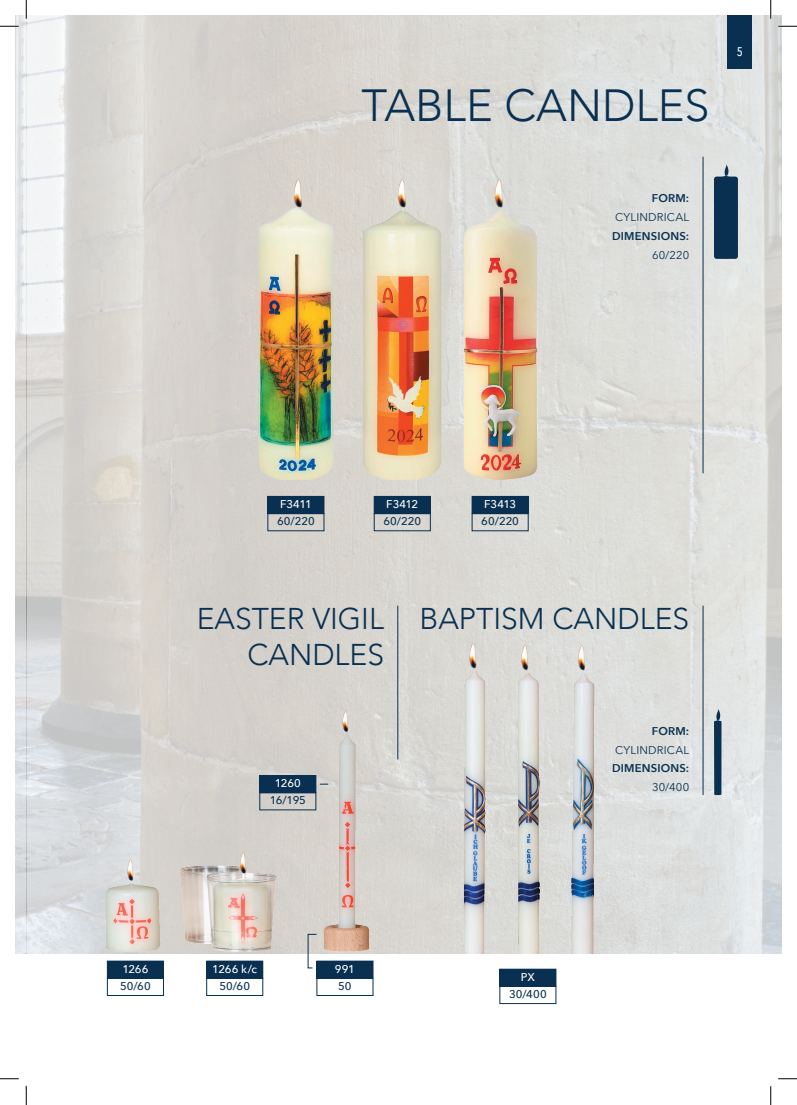
<style>
.page{position:relative;width:797px;height:1105px;background:#fff}
.page>*{position:absolute;margin:0;border:0;box-sizing:border-box;transform-origin:0 0}
.t1{font:300 45px "Avenir";color:#093050}
.t2{font:300 30px/36px "Avenir";color:#093050;text-align:right}
.t3{font:500 12.5px "Avenir Next Condensed";color:#fff}
.t4{font:500 11.25px "Avenir Next";letter-spacing:-.005em;color:#093050}
.t5{font:500 11.25px "Avenir Next";letter-spacing:-.01em;color:#fff}
.t6{font:11.25px "Avenir Next";letter-spacing:.015em;color:#093050}
.t7{font:600 11.25px "Avenir Next";letter-spacing:.015em;color:#093050}
</style>
<div class="page">
<img style="left:16px;top:16px;width:765px;height:938px">
<div style="left:727px;top:16px;width:25px;height:53px;background:#093050"></div>
<div style="left:499px;top:986px;width:57px;height:18px;border:1px solid #093050"></div>
<div style="left:500px;top:969px;width:56px;height:17px;background:#093050"></div>
<hr style="left:702px;top:157px;width:1px;height:316px;background:#093050">
<hr style="left:702px;top:606px;width:1px;height:189px;background:#093050">
<hr style="left:397px;top:606px;width:1px;height:153px;background:#093050">
<svg style="left:713px;top:709px;width:8px;height:86px"></svg>
<svg style="left:722px;top:164px;width:8px;height:13px"></svg>
<div style="left:714px;top:177px;width:24px;height:82px;background:#093050;border-radius:3px"></div>
<img style="left:408px;top:610px;width:214px;height:344px">
<div style="left:107px;top:978px;width:57px;height:18px;border:1px solid #093050"></div>
<div style="left:107px;top:961px;width:56px;height:17px;background:#093050"></div>
<div style="left:206px;top:978px;width:57px;height:18px;border:1px solid #093050"></div>
<div style="left:207px;top:961px;width:56px;height:17px;background:#093050"></div>
<div style="left:316px;top:978px;width:57px;height:18px;border:1px solid #093050"></div>
<div style="left:317px;top:961px;width:56px;height:17px;background:#093050"></div>
<img style="left:70px;top:700px;width:329px;height:254px">
<svg style="left:307px;top:934px;width:10px;height:34px"></svg>
<div style="left:472px;top:513px;width:56px;height:18px;border:1px solid #093050"></div>
<div style="left:472px;top:496px;width:56px;height:17px;background:#093050"></div>
<div style="left:472px;top:496px;width:56px;height:18px;border:1px solid #093050"></div>
<img style="left:462px;top:201px;width:76px;height:278px">
<img style="left:485px;top:173px;width:22px;height:38px">
<div style="left:374px;top:513px;width:56px;height:18px;border:1px solid #093050"></div>
<div style="left:374px;top:496px;width:56px;height:17px;background:#093050"></div>
<div style="left:374px;top:496px;width:56px;height:18px;border:1px solid #093050"></div>
<img style="left:359px;top:201px;width:86px;height:278px">
<img style="left:388px;top:173px;width:22px;height:38px">
<div style="left:267px;top:513px;width:57px;height:18px;border:1px solid #093050"></div>
<div style="left:268px;top:496px;width:56px;height:17px;background:#093050"></div>
<div style="left:267px;top:496px;width:57px;height:18px;border:1px solid #093050"></div>
<img style="left:255px;top:201px;width:81px;height:278px">
<img style="left:283px;top:173px;width:23px;height:38px">
<svg style="left:0;top:25px;width:19px;height:2px"></svg>
<svg style="left:778px;top:25px;width:19px;height:2px"></svg>
<svg style="left:0;top:1078px;width:19px;height:1px"></svg>
<svg style="left:778px;top:1078px;width:19px;height:1px"></svg>
<svg style="left:25px;top:0;width:2px;height:19px"></svg>
<svg style="left:25px;top:1086px;width:2px;height:19px"></svg>
<svg style="left:770px;top:0;width:1px;height:19px"></svg>
<svg style="left:770px;top:1086px;width:1px;height:19px"></svg>
<h1 class="t1" style="left:361px;top:79px;width:349px">TABLE CANDLES</h1>
<p class="t7" style="left:651px;top:189px;width:39px">FORM:</p>
<p class="t6" style="left:615px;top:208px;width:76px">CYLINDRICAL</p>
<p class="t7" style="left:612px;top:226px;width:79px">DIMENSIONS:</p>
<p class="t6" style="left:652px;top:245px;width:39px">60/220</p>
<p class="t3" style="left:737px;top:45px;width:8px">5</p>
<p class="t5" style="left:280px;top:494px;width:33px">F3411</p>
<p class="t4" style="left:277px;top:512px;width:39px">60/220</p>
<p class="t5" style="left:386px;top:494px;width:34px">F3412</p>
<p class="t4" style="left:383px;top:512px;width:39px">60/220</p>
<p class="t5" style="left:484px;top:494px;width:34px">F3413</p>
<p class="t4" style="left:481px;top:512px;width:39px">60/220</p>
<h2 class="t2" style="left:197px;top:600px;width:189px">EASTER VIGIL<br>CANDLES</h2>
<h2 class="t2" style="left:419px;top:600px;width:271px">BAPTISM CANDLES</h2>
<p class="t5" style="left:275px;top:773px;width:28px">1260</p>
<p class="t4" style="left:270px;top:791px;width:38px">16/195</p>
<p class="t7" style="left:651px;top:721px;width:39px">FORM:</p>
<p class="t6" style="left:615px;top:740px;width:76px">CYLINDRICAL</p>
<p class="t7" style="left:612px;top:759px;width:79px">DIMENSIONS:</p>
<p class="t6" style="left:652px;top:778px;width:39px">30/400</p>
<p class="t5" style="left:122px;top:959px;width:28px">1266</p>
<p class="t4" style="left:120px;top:976px;width:32px">50/60</p>
<p class="t5" style="left:212px;top:959px;width:46px">1266 k/c</p>
<p class="t4" style="left:219px;top:976px;width:32px">50/60</p>
<p class="t5" style="left:335px;top:959px;width:22px">991</p>
<p class="t4" style="left:338px;top:976px;width:15px">50</p>
<p class="t5" style="left:521px;top:967px;width:16px">PX</p>
<p class="t4" style="left:509px;top:984px;width:39px">30/400</p>
</div>
